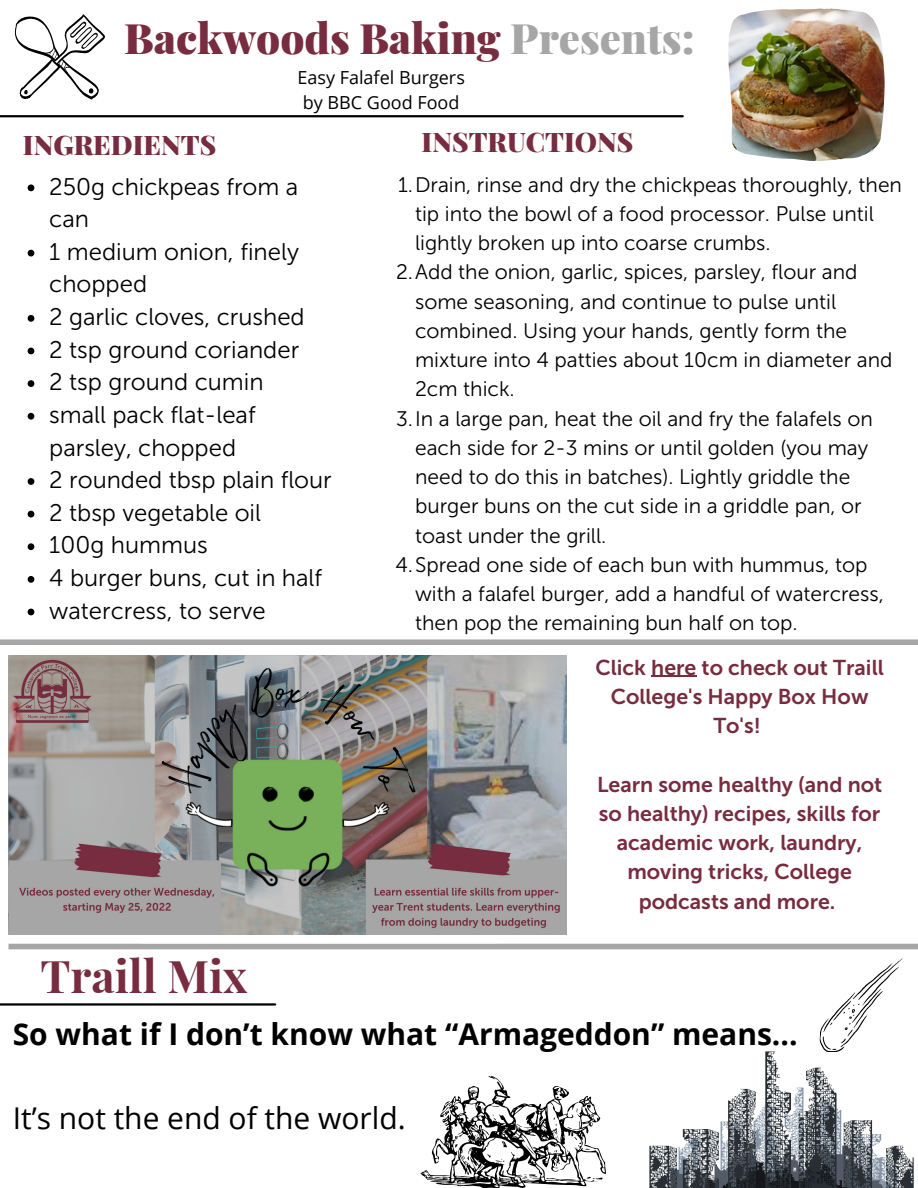
<style>
.page{position:relative;width:918px;height:1188px;background:#fff}
.page>*{position:absolute;margin:0;border:0;box-sizing:border-box;transform-origin:0 0}
.t1{font:700 45px "Playfair Display";color:#772c3f}
.t2{font:900 42px "Playfair Display";color:#772c3f}
.t3{font:700 30px "Open Sans";color:#000}
.t4{font:30px "Open Sans";color:#000}
.t5{font:900 27px "Playfair Display";color:#772c3f}
.t6{font:24px/32.7px "Museo Sans 300";color:#000}
.t7{font:21.45px/29.2px "Museo Sans 700";color:#772c3f;text-align:center}
.t8{font:21px/29.2px "Museo Sans 300";color:#000}
.t9{font:18px/24.8px "Open Sans";color:#000;text-align:center}
.s1{color:#a6a6a6}
</style>
<div class="page">
<hr style="left:0;top:115px;width:683px;height:2px;background:#000">
<hr style="left:0;top:1003px;width:275px;height:3px;background:#000">
<svg style="left:14px;top:14px;width:91px;height:86px"></svg>
<div style="left:9px;top:944px;width:909px;height:5px;background:#a6a6a6"></div>
<img style="left:9px;top:655px;width:558px;height:279px">
<img style="left:728px;top:8px;width:156px;height:153px">
<div style="left:0;top:639px;width:918px;height:6px;background:#a6a6a6"></div>
<svg style="left:649px;top:958px;width:265px;height:230px"></svg>
<svg style="left:420px;top:1076px;width:186px;height:112px"></svg>
<svg style="left:28px;top:184px;width:6px;height:7px"></svg>
<svg style="left:28px;top:250px;width:6px;height:6px"></svg>
<svg style="left:28px;top:315px;width:6px;height:7px"></svg>
<svg style="left:28px;top:348px;width:6px;height:6px"></svg>
<svg style="left:28px;top:380px;width:6px;height:7px"></svg>
<svg style="left:28px;top:413px;width:6px;height:7px"></svg>
<svg style="left:28px;top:478px;width:6px;height:7px"></svg>
<svg style="left:28px;top:511px;width:6px;height:6px"></svg>
<svg style="left:28px;top:543px;width:6px;height:7px"></svg>
<svg style="left:28px;top:576px;width:6px;height:7px"></svg>
<svg style="left:28px;top:609px;width:6px;height:6px"></svg>
<hr style="left:651px;top:676px;width:45px;height:1px;background:#772c3f">
<h1 class="t2" style="left:124px;top:9px;width:572px">Backwoods Baking <span class="s1">Presents:</span></h1>
<p class="t9" style="left:297px;top:64px;width:169px">Easy Falafel Burgers by BBC Good Food</p>
<h2 class="t5" style="left:23px;top:125px;width:195px">INGREDIENTS</h2>
<p class="t6" style="left:49px;top:171px;width:251px">250g chickpeas from a can<br>1 medium onion, finely</p>
<p class="t6" style="left:49px;top:268px;width:284px">chopped<br>2 garlic cloves, crushed<br>2 tsp ground coriander<br>2 tsp ground cumin<br>small pack flat-leaf parsley, chopped<br>2 rounded tbsp plain flour<br>2 tbsp vegetable oil<br>100g hummus<br>4 burger buns, cut in half watercress, to serve</p>
<p class="t5" style="left:422px;top:123px;width:213px">INSTRUCTIONS</p>
<p class="t8" style="left:415px;top:170px;width:488px;text-indent:-17px">1.Drain, rinse and dry the chickpeas thoroughly, then tip into the bowl of a food processor. Pulse until lightly broken up into coarse crumbs.</p>
<p class="t8" style="left:396px;top:258px;width:463px;text-align:center">2.Add the onion, garlic, spices, parsley, flour and some seasoning, and continue to pulse until</p>
<p class="t8" style="left:415px;top:316px;width:479px">combined. Using your hands, gently form the mixture into 4 patties about 10cm in diameter and</p>
<p class="t8" style="left:415px;top:375px;width:101px">2cm thick.</p>
<p class="t8" style="left:396px;top:404px;width:478px">3.In a large pan, heat the oil and fry the falafels on</p>
<p class="t8" style="left:415px;top:433px;width:455px">each side for 2-3 mins or until golden (you may</p>
<p class="t8" style="left:415px;top:463px;width:437px">need to do this in batches). Lightly griddle the</p>
<p class="t8" style="left:415px;top:492px;width:448px">burger buns on the cut side in a griddle pan, or</p>
<p class="t8" style="left:415px;top:521px;width:193px">toast under the grill.</p>
<p class="t8" style="left:415px;top:550px;width:470px;text-indent:-20px">4.Spread one side of each bun with hummus, top with a falafel burger, add a handful of watercress, then pop the remaining bun half on top.</p>
<p class="t7" style="left:595px;top:653px;width:290px">Click here to check out Traill<br>College's Happy Box How<br>To's!</p>
<h1 class="t1" style="left:40px;top:945px;width:209px">Traill Mix</h1>
<p class="t7" style="left:597px;top:770px;width:287px">Learn some healthy (and not so healthy) recipes, skills for academic work, laundry, moving tricks, College podcasts and more.</p>
<h2 class="t3" style="left:13px;top:1013px;width:786px">So what if I don’t know what “Armageddon” means...</h2>
<p class="t4" style="left:13px;top:1096px;width:394px">It’s not the end of the world.</p>
</div>
